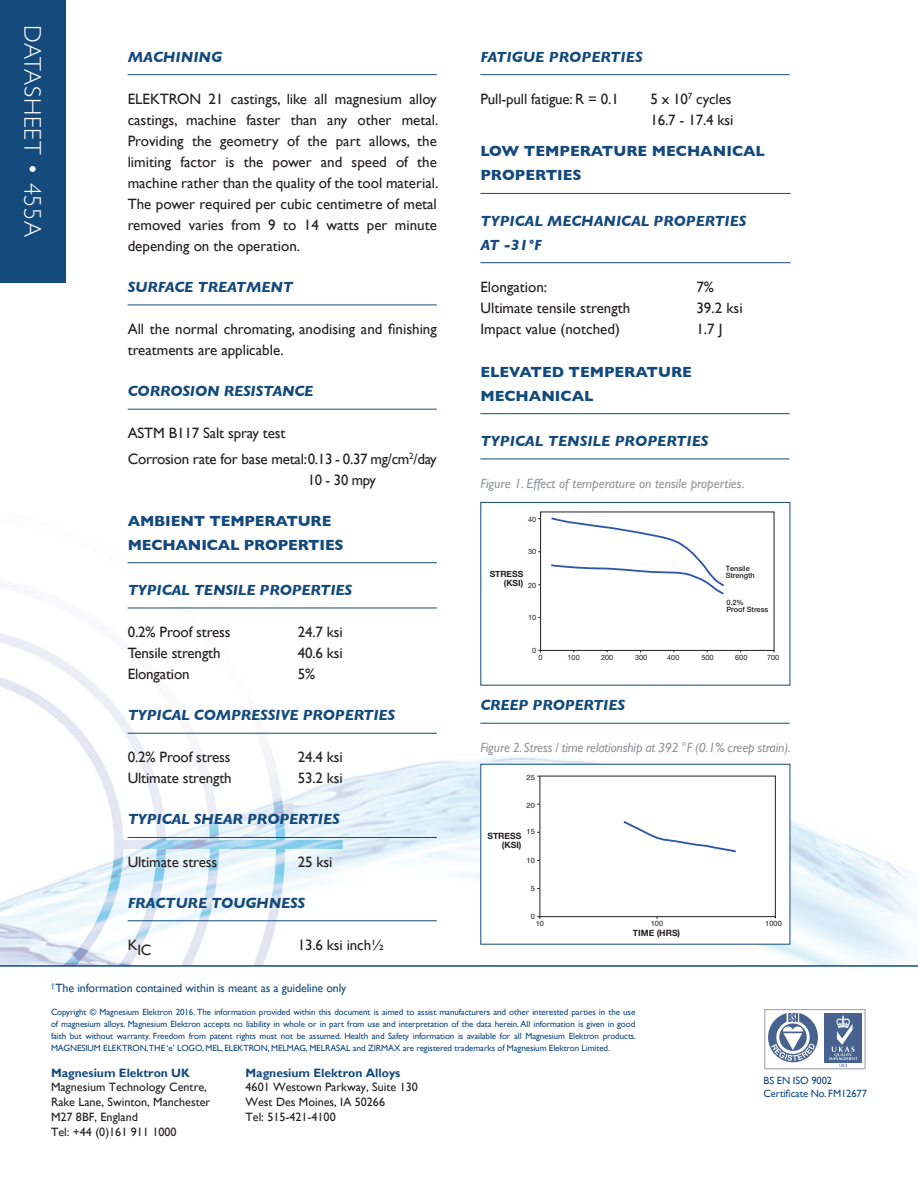
<style>
.page{position:relative;width:918px;height:1188px;background:#fff}
.page>*{position:absolute;margin:0;border:0;box-sizing:border-box;transform-origin:0 0}
.Body_Copy{font:300 24px "Gill Sans";letter-spacing:.03em;color:#fff}
.Body_Copy-2{font:15px/21px "Gill Sans";letter-spacing:-.01em;color:#231f20}
.Sub_Head{font:italic 700 15px/24px "Gill Sans";letter-spacing:-.01em;color:#144a7c}
.Main_Head{font:700 15px/24px "Gill Sans";color:#144a7c}
.Caption_Copy{font:italic 13.5px "Gill Sans";letter-spacing:-.01em;color:#939598}
.Body_Text_01_-_Flush{font:12.15px/14.9px "Gill Sans";color:#231f20}
.Body_Copy-3{font:12px "Gill Sans";letter-spacing:-.01em;color:#144a7c}
.Body_Copy-4{font:10.5px/13.5px "Gill Sans";letter-spacing:-.01em;color:#144a7c}
.Body_Copy-5{font:9px/12px "Gill Sans";letter-spacing:-.01em;color:#144a7c;text-align:justify}
.t1{font:700 8.7px/8.4px "Helvetica Neue";color:#231f20;text-align:right}
.t2{font:700 8.55px/8.9px "Helvetica Neue";color:#231f20;text-align:right}
.t3{font:7.5px "Helvetica";color:#231f20}
.t4{font:7.35px "Helvetica Neue";color:#231f20}
.t5{font:500 7.35px/7.1px "Helvetica Neue";color:#231f20}
.s1{font-weight:700;color:#144a7c}
</style>
<div class="page">
<img style="left:0;top:501px;width:915px;height:464px">
<div style="left:0;top:0;width:66px;height:282px;background:#144a7c"></div>
<hr style="left:480px;top:413px;width:310px;height:1px;background:#144a7c">
<hr style="left:480px;top:459px;width:310px;height:1px;background:#144a7c">
<hr style="left:480px;top:723px;width:310px;height:1px;background:#144a7c">
<div style="left:481px;top:502px;width:309px;height:183px;background:#fff"></div>
<div style="left:540px;top:512px;width:234px;height:139px;border:1px solid #231f20"></div>
<svg style="left:551px;top:517px;width:173px;height:78px"></svg>
<div style="left:480px;top:502px;width:310px;height:184px;border:1px solid #144a7c"></div>
<div style="left:481px;top:764px;width:309px;height:180px;background:#fff"></div>
<svg style="left:537px;top:775px;width:239px;height:144px"></svg>
<hr style="left:128px;top:74px;width:309px;height:1px;background:#144a7c">
<hr style="left:128px;top:305px;width:309px;height:1px;background:#144a7c">
<hr style="left:128px;top:409px;width:309px;height:1px;background:#144a7c">
<hr style="left:128px;top:562px;width:309px;height:1px;background:#144a7c">
<hr style="left:128px;top:608px;width:309px;height:1px;background:#144a7c">
<hr style="left:128px;top:733px;width:309px;height:1px;background:#144a7c">
<hr style="left:128px;top:837px;width:309px;height:1px;background:#144a7c">
<hr style="left:128px;top:920px;width:309px;height:1px;background:#144a7c">
<hr style="left:480px;top:193px;width:311px;height:1px;background:#144a7c">
<hr style="left:480px;top:262px;width:311px;height:1px;background:#144a7c">
<hr style="left:480px;top:74px;width:310px;height:1px;background:#144a7c">
<svg style="left:764px;top:1009px;width:102px;height:60px"></svg>
<hr style="left:0;top:965px;width:918px;height:2px;background:#144a7c">
<p class="Body_Copy" style="left:46px;top:25px;width:213px;rotate:90deg">DATASHEET • 455A</p>
<p class="Sub_Head" style="left:128px;top:44px;width:96px">MACHINING</p>
<p class="Body_Copy-2" style="left:128px;top:88px;width:312px;text-align:justify">ELEKTRON 21 castings, like all magnesium alloy castings, machine faster than any other metal.<br>Providing the geometry of the part allows, the limiting factor is the power and speed of the machine rather than the quality of the tool material.<br>The power required per cubic centimetre of metal removed varies from 9 to 14 watts per minute depending on the operation.</p>
<p class="Sub_Head" style="left:128px;top:275px;width:167px">SURFACE TREATMENT</p>
<p class="Body_Copy-2" style="left:128px;top:318px;width:311px">All the normal chromating, anodising and finishing treatments are applicable.</p>
<p class="Sub_Head" style="left:128px;top:379px;width:187px">CORROSION RESISTANCE</p>
<p class="Body_Copy-2" style="left:128px;top:423px;width:159px">ASTM B117 Salt spray test</p>
<p class="Body_Copy-2" style="left:308px;top:448px;width:131px;text-indent:-180px">Corrosion rate for base metal:0.13 - 0.37 mg/cm<sup>2</sup>/day<br>10 - 30 mpy</p>
<p class="Main_Head" style="left:128px;top:508px;width:218px">AMBIENT TEMPERATURE<br>MECHANICAL PROPERTIES</p>
<p class="Sub_Head" style="left:128px;top:578px;width:226px">TYPICAL TENSILE PROPERTIES</p>
<p class="Body_Copy-2" style="left:128px;top:621px;width:105px">0.2% Proof stress</p>
<p class="Body_Copy-2" style="left:298px;top:621px;width:47px">24.7 ksi</p>
<p class="Body_Copy-2" style="left:128px;top:642px;width:94px">Tensile strength</p>
<p class="Body_Copy-2" style="left:298px;top:642px;width:47px">40.6 ksi</p>
<p class="Body_Copy-2" style="left:128px;top:663px;width:64px">Elongation</p>
<p class="Body_Copy-2" style="left:298px;top:663px;width:19px">5%</p>
<p class="Sub_Head" style="left:128px;top:703px;width:269px">TYPICAL COMPRESSIVE PROPERTIES</p>
<p class="Body_Copy-2" style="left:128px;top:747px;width:105px">0.2% Proof stress</p>
<p class="Body_Copy-2" style="left:298px;top:747px;width:47px">24.4 ksi</p>
<p class="Body_Copy-2" style="left:128px;top:768px;width:106px">Ultimate strength</p>
<p class="Body_Copy-2" style="left:298px;top:768px;width:47px">53.2 ksi</p>
<p class="Sub_Head" style="left:128px;top:807px;width:214px">TYPICAL SHEAR PROPERTIES</p>
<p class="Body_Copy-2" style="left:128px;top:851px;width:91px">Ultimate stress</p>
<p class="Body_Copy-2" style="left:298px;top:851px;width:36px">25 ksi</p>
<p class="Sub_Head" style="left:128px;top:890px;width:179px">FRACTURE TOUGHNESS</p>
<p class="Body_Copy-2" style="left:128px;top:939px;width:25px">KIC</p>
<p class="Body_Copy-2" style="left:298px;top:934px;width:87px">13.6 ksi inch½</p>
<p class="Sub_Head" style="left:480px;top:44px;width:164px">FATIGUE PROPERTIES</p>
<p class="Body_Copy-2" style="left:480px;top:88px;width:140px">Pull-pull fatigue: R = 0.1</p>
<p class="Body_Copy-2" style="left:650px;top:88px;width:85px">5 x 10<sup>7</sup> cycles<br>16.7 - 17.4 ksi</p>
<p class="Main_Head" style="left:480px;top:139px;width:286px">LOW TEMPERATURE MECHANICAL<br>PROPERTIES</p>
<p class="Sub_Head" style="left:480px;top:208px;width:268px">TYPICAL MECHANICAL PROPERTIES<br>AT -31°F</p>
<p class="Body_Copy-2" style="left:480px;top:276px;width:68px">Elongation:</p>
<p class="Body_Copy-2" style="left:696px;top:276px;width:19px">7%</p>
<p class="Body_Copy-2" style="left:480px;top:297px;width:151px">Ultimate tensile strength</p>
<p class="Body_Copy-2" style="left:696px;top:297px;width:48px">39.2 ksi</p>
<p class="Body_Copy-2" style="left:480px;top:318px;width:141px">Impact value (notched)</p>
<p class="Body_Copy-2" style="left:696px;top:318px;width:28px">1.7 J</p>
<p class="Main_Head" style="left:480px;top:359px;width:213px">ELEVATED TEMPERATURE<br>MECHANICAL</p>
<p class="Sub_Head" style="left:480px;top:429px;width:230px">TYPICAL TENSILE PROPERTIES</p>
<p class="Caption_Copy" style="left:480px;top:476px;width:266px">Figure 1. Effect of temperature on tensile properties.</p>
<p class="t4" style="left:528px;top:515px;width:10px">40</p>
<p class="t4" style="left:528px;top:547px;width:10px">30</p>
<p class="t2" style="left:490px;top:570px;width:35px">STRESS (KSI)</p>
<p class="t4" style="left:528px;top:581px;width:10px">20</p>
<p class="t4" style="left:528px;top:613px;width:10px">10</p>
<p class="t5" style="left:726px;top:564px;width:31px">Tensile<br>Strength</p>
<p class="t5" style="left:726px;top:599px;width:43px">0.2%<br>Proof Stress</p>
<p class="t4" style="left:532px;top:646px;width:6px">0</p>
<p class="t4" style="left:538px;top:653px;width:6px">0</p>
<p class="t4" style="left:568px;top:653px;width:14px">100</p>
<p class="t4" style="left:601px;top:653px;width:14px">200</p>
<p class="t4" style="left:635px;top:653px;width:14px">300</p>
<p class="t4" style="left:667px;top:653px;width:14px">400</p>
<p class="t4" style="left:701px;top:653px;width:14px">500</p>
<p class="t4" style="left:735px;top:653px;width:14px">600</p>
<p class="t4" style="left:767px;top:653px;width:14px">700</p>
<p class="Sub_Head" style="left:480px;top:693px;width:146px">CREEP PROPERTIES</p>
<p class="Caption_Copy" style="left:480px;top:740px;width:312px">Figure 2. Stress / time relationship at 392 °F (0.1% creep strain).</p>
<p class="t3" style="left:527px;top:772px;width:10px">25</p>
<p class="t3" style="left:527px;top:799px;width:10px">20</p>
<p class="t3" style="left:527px;top:826px;width:10px">15</p>
<p class="t1" style="left:487px;top:832px;width:36px">STRESS (KSI)</p>
<p class="t3" style="left:527px;top:855px;width:10px">10</p>
<p class="t3" style="left:531px;top:882px;width:6px">5</p>
<p class="t3" style="left:531px;top:911px;width:6px">0</p>
<p class="t3" style="left:536px;top:918px;width:10px">10</p>
<p class="t3" style="left:651px;top:918px;width:14px">100</p>
<p class="t3" style="left:765px;top:918px;width:18px">1000</p>
<p class="t1" style="left:633px;top:929px;width:49px">TIME (HRS)</p>
<p class="Body_Copy-3" style="left:51px;top:981px;width:297px"><sup>†</sup> The information contained within is meant as a guideline only</p>
<p class="Body_Copy-5" style="left:51px;top:1006px;width:587px">Copyright © Magnesium Elektron 2016. The information provided within this document is aimed to assist manufacturers and other interested parties in the use of magnesium alloys. Magnesium Elektron accepts no liability in whole or in part from use and interpretation of the data herein. All information is given in good faith but without warranty. Freedom from patent rights must not be assumed. Health and Safety information is available for all Magnesium Elektron products.<br>MAGNESIUM ELEKTRON,THE ‘e’ LOGO, MEL, ELEKTRON, MELMAG, MELRASAL and ZIRMAX are registered trademarks of Magnesium Elektron Limited.</p>
<p class="Body_Text_01_-_Flush" style="left:51px;top:1065px;width:157px"><span class="s1">Magnesium Elektron UK<br></span>Magnesium Technology Centre,</p>
<p class="Body_Text_01_-_Flush" style="left:51px;top:1095px;width:161px">Rake Lane, Swinton, Manchester</p>
<p class="Body_Text_01_-_Flush" style="left:51px;top:1109px;width:88px">M27 8BF, England</p>
<p class="Body_Text_01_-_Flush" style="left:51px;top:1124px;width:127px">Tel: +44 (0)161 911 1000</p>
<p class="Body_Text_01_-_Flush" style="left:246px;top:1065px;width:174px"><span class="s1">Magnesium Elektron Alloys<br></span>4601 Westown Parkway, Suite 130</p>
<p class="Body_Text_01_-_Flush" style="left:246px;top:1095px;width:141px">West Des Moines, IA 50266</p>
<p class="Body_Text_01_-_Flush" style="left:246px;top:1109px;width:92px">Tel: 515-421-4100</p>
<p class="Body_Copy-4" style="left:764px;top:1073px;width:105px">BS EN ISO 9002<br>Certificate No. FM12677</p>
</div>
